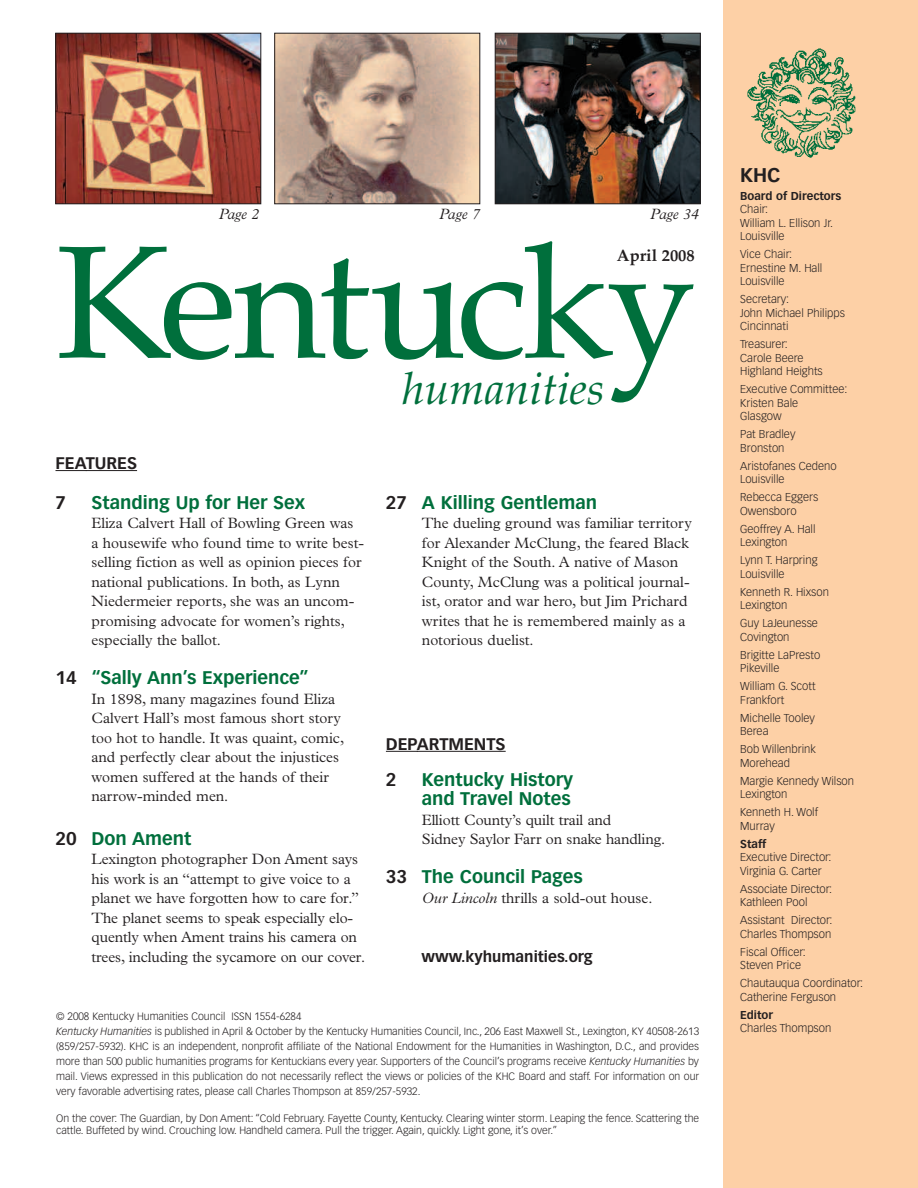
<style>
.page{position:relative;width:918px;height:1188px;background:#fff}
.page>*{position:absolute;margin:0;border:0;box-sizing:border-box;transform-origin:0 0}
.t1{font:160.5px "Palatino";letter-spacing:-.025em;color:#006f3c}
.t2{font:italic 45px "Palatino";color:#006f3c}
.t3{font:700 19.5px "Vectora LH";color:#231f20}
.t4{font:700 18px/19.5px "Vectora LH";color:#006f3c}
.t5{font:700 18px "Vectora LH";color:#231f20}
.t6{font:700 16.5px "Vectora LH";color:#231f20}
.t7{font:700 16.5px "Palatino";color:#231f20}
.t8{font:300 15px/19.5px "Plantin";color:#231f20}
.t9{font:700 15px "Vectora LH";color:#231f20}
.t10{font:italic 300 15px "Plantin";letter-spacing:-.015em;color:#231f20}
.t11{font:300 11.25px/13.5px "Vectora LH";color:#231f20}
.t12{font:700 11.25px "Vectora LH";color:#231f20}
.t13{font:300 10.5px/15px "Vectora LH";color:#231f20}
.s1{color:#231f20}
.s2{font-style:italic}
</style>
<div class="page">
<div style="left:723px;top:0;width:195px;height:1188px;background:#fdd0a6"></div>
<img style="left:747px;top:48px;width:109px;height:110px">
<hr style="left:56px;top:470px;width:31px;height:1px;background:#231f20">
<hr style="left:86px;top:470px;width:51px;height:1px;background:#231f20">
<hr style="left:386px;top:751px;width:32px;height:1px;background:#231f20">
<hr style="left:417px;top:751px;width:89px;height:1px;background:#231f20">
<img style="left:58px;top:35px;width:201px;height:167px">
<div style="left:56px;top:33px;width:205px;height:171px;border:1px solid #231f20"></div>
<img style="left:277px;top:35px;width:201px;height:167px">
<div style="left:275px;top:33px;width:205px;height:171px;border:1px solid #231f20"></div>
<img style="left:497px;top:35px;width:202px;height:167px">
<div style="left:495px;top:33px;width:206px;height:171px;border:1px solid #231f20"></div>
<p class="t10" style="left:219px;top:209px;width:42px">Page 2</p>
<p class="t10" style="left:439px;top:209px;width:42px">Page 7</p>
<p class="t10" style="left:650px;top:209px;width:50px">Page 34</p>
<h1 class="t1" style="left:56px;top:241px;width:643px">Kentucky</h1>
<p class="t7" style="left:617px;top:249px;width:79px">April 2008</p>
<h2 class="t2" style="left:402px;top:362px;width:204px">humanities</h2>
<p class="t6" style="left:56px;top:456px;width:83px">FEATURES</p>
<p class="t5" style="left:56px;top:494px;width:12px">7</p>
<p class="t4" style="left:92px;top:494px;width:215px">Standing Up for Her Sex</p>
<p class="t8" style="left:92px;top:515px;width:274px">Eliza Calvert Hall of Bowling Green was a housewife who found time to write best&shy;selling fiction as well as opinion pieces for national publications. In both, as Lynn Niedermeier reports, she was an uncom&shy;promising advocate for women’s rights, especially the ballot.</p>
<p class="t4" style="left:56px;top:669px;width:255px"><span class="s1">14</span> “Sally Ann’s Experience”</p>
<p class="t8" style="left:92px;top:690px;width:254px">In 1898, many magazines found Eliza Calvert Hall’s most famous short story too hot to handle. It was quaint, comic, and perfectly clear about the injustices women suffered at the hands of their narrow-minded men.</p>
<p class="t4" style="left:56px;top:830px;width:137px"><span class="s1">20</span> Don Ament</p>
<p class="t8" style="left:92px;top:851px;width:275px">Lexington photographer Don Ament says his work is an “attempt to give voice to a planet we have forgotten how to care for.” The planet seems to speak especially elo&shy;quently when Ament trains his camera on trees, including the sycamore on our cover.</p>
<p class="t4" style="left:386px;top:494px;width:213px"><span class="s1">27</span> A Killing Gentleman</p>
<p class="t8" style="left:422px;top:515px;width:272px">The dueling ground was familiar territory for Alexander McClung, the feared Black Knight of the South. A native of Mason County, McClung was a political journal&shy;ist, orator and war hero, but Jim Prichard writes that he is remembered mainly as a notorious duelist.</p>
<p class="t6" style="left:386px;top:736px;width:121px">DEPARTMENTS</p>
<p class="t5" style="left:386px;top:771px;width:12px">2</p>
<p class="t4" style="left:422px;top:771px;width:153px">Kentucky History and Travel Notes</p>
<p class="t8" style="left:422px;top:811px;width:245px">Elliott County’s quilt trail and<br>Sidney Saylor Farr on snake handling.</p>
<p class="t4" style="left:386px;top:868px;width:198px"><span class="s1">33</span> The Council Pages</p>
<p class="t8" style="left:422px;top:889px;width:232px"><span class="s2">Our Lincoln</span> thrills a sold-out house.</p>
<p class="t9" style="left:421px;top:950px;width:173px">www.kyhumanities.org</p>
<p class="t13" style="left:56px;top:1010px;width:645px">© 2008 Kentucky Humanities Council ISSN 1554-6284<br><span class="s2">Kentucky Humanities</span> is published in April &amp; October by the Kentucky Humanities Council, Inc., 206 East Maxwell St., Lexington, KY 40508-2613 (859/257-5932). KHC is an independent, nonprofit affiliate of the National Endowment for the Humanities in Washington, D.C., and provides more than 500 public humanities programs for Kentuckians every year. Supporters of the Council’s programs receive <span class="s2">Kentucky Humanities</span> by mail. Views expressed in this publication do not necessarily reflect the views or policies of the KHC Board and staff. For information on our very favorable advertising rates, please call Charles Thompson at 859/257-5932.</p>
<p class="t13" style="left:56px;top:1113px;width:644px;line-height:12px">On the cover: The Guardian, by Don Ament: “Cold February. Fayette County, Kentucky. Clearing winter storm. Leaping the fence. Scattering the cattle. Buffeted by wind. Crouching low. Handheld camera. Pull the trigger. Again, quickly. Light gone, it’s over.”</p>
<h3 class="t3" style="left:740px;top:166px;width:42px">KHC</h3>
<p class="t12" style="left:740px;top:191px;width:103px">Board of Directors</p>
<p class="t11" style="left:740px;top:203px;width:94px">Chair:<br>William L. Ellison Jr.<br>Louisville</p>
<p class="t11" style="left:740px;top:248px;width:84px">Vice Chair:<br>Ernestine M. Hall<br>Louisville</p>
<p class="t11" style="left:740px;top:293px;width:106px">Secretary:<br>John Michael Philipps<br>Cincinnati</p>
<p class="t11" style="left:740px;top:338px;width:84px">Treasurer:<br>Carole Beere<br>Highland Heights</p>
<p class="t11" style="left:740px;top:383px;width:109px">Executive Committee:<br>Kristen Bale<br>Glasgow</p>
<p class="t11" style="left:740px;top:428px;width:57px">Pat Bradley<br>Bronston</p>
<p class="t11" style="left:740px;top:460px;width:98px">Aristofanes Cedeno<br>Louisville</p>
<p class="t11" style="left:740px;top:491px;width:80px">Rebecca Eggers<br>Owensboro</p>
<p class="t11" style="left:740px;top:523px;width:77px">Geoffrey A. Hall<br>Lexington</p>
<p class="t11" style="left:740px;top:554px;width:79px">Lynn T. Harpring<br>Louisville</p>
<p class="t11" style="left:740px;top:586px;width:90px">Kenneth R. Hixson<br>Lexington</p>
<p class="t11" style="left:740px;top:617px;width:79px">Guy LaJeunesse<br>Covington</p>
<p class="t11" style="left:740px;top:649px;width:82px">Brigitte LaPresto<br>Pikeville</p>
<p class="t11" style="left:740px;top:680px;width:77px">William G. Scott<br>Frankfort</p>
<p class="t11" style="left:740px;top:712px;width:76px">Michelle Tooley<br>Berea</p>
<p class="t11" style="left:740px;top:743px;width:77px">Bob Willenbrink<br>Morehead</p>
<p class="t11" style="left:740px;top:775px;width:115px">Margie Kennedy Wilson<br>Lexington</p>
<p class="t11" style="left:740px;top:806px;width:79px">Kenneth H. Wolf<br>Murray</p>
<p class="t12" style="left:740px;top:839px;width:28px">Staff</p>
<p class="t11" style="left:740px;top:851px;width:93px">Executive Director:<br>Virginia G. Carter</p>
<p class="t11" style="left:740px;top:883px;width:94px">Associate Director:<br>Kathleen Pool</p>
<p class="t11" style="left:740px;top:914px;width:94px">Assistant Director:<br>Charles Thompson</p>
<p class="t11" style="left:740px;top:946px;width:67px">Fiscal Officer:<br>Steven Price</p>
<p class="t11" style="left:740px;top:977px;width:124px">Chautauqua Coordinator:<br>Catherine Ferguson</p>
<p class="t12" style="left:740px;top:1010px;width:34px">Editor</p>
<p class="t11" style="left:740px;top:1022px;width:93px">Charles Thompson</p>
</div>
